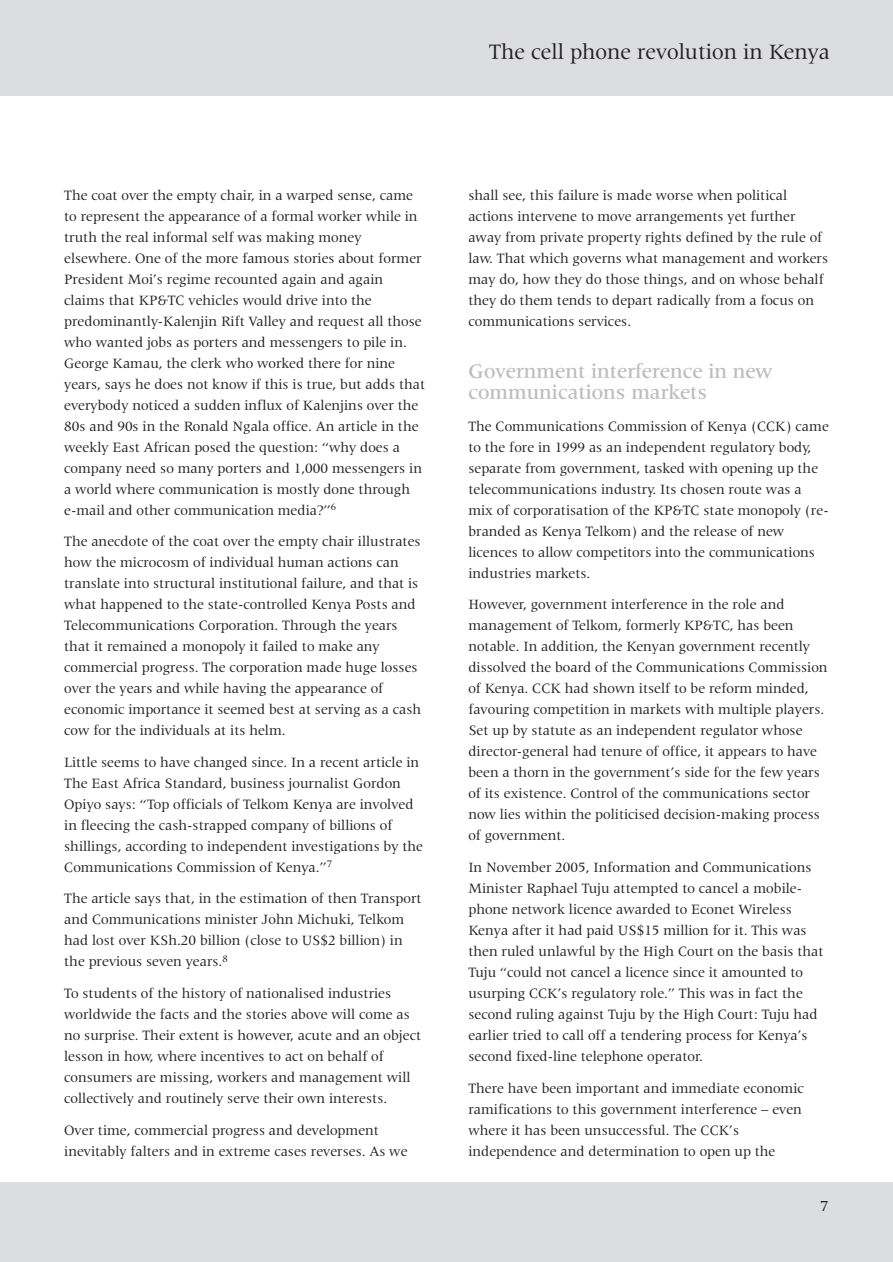
<style>
.page{position:relative;width:893px;height:1262px;background:#fff}
.page>*{position:absolute;margin:0;border:0;box-sizing:border-box;transform-origin:0 0}
.t1{font:22.5px "Latin 725 BT";color:#231f20}
.t2{font:500 21px/21px "Latin 725 BT";color:#bcbdc0}
.t3{font:15.75px "Latin 725 BT";color:#231f20}
.t4{font:14.7px/21px "Latin 725 BT";color:#231f20}
</style>
<div class="page">
<div style="left:0;top:1182px;width:892px;height:79px;background:#dcdddf"></div>
<div style="left:0;top:0;width:892px;height:96px;background:#dcdddf"></div>
<h1 class="t1" style="left:489px;top:42px;width:342px">The cell phone revolution in Kenya</h1>
<p class="t4" style="left:64px;top:185px;width:362px">The coat over the empty chair, in a warped sense, came to represent the appearance of a formal worker while in truth the real informal self was making money elsewhere. One of the more famous stories about former President Moi’s regime recounted again and again claims that KP&amp;TC vehicles would drive into the predominantly-Kalenjin Rift Valley and request all those who wanted jobs as porters and messengers to pile in.<br>George Kamau, the clerk who worked there for nine years, says he does not know if this is true, but adds that everybody noticed a sudden influx of Kalenjins over the 80s and 90s in the Ronald Ngala office. An article in the weekly East African posed the question: “why does a company need so many porters and 1,000 messengers in a world where communication is mostly done through e-mail and other communication media?”<sup>6</sup></p>
<p class="t4" style="left:64px;top:532px;width:358px">The anecdote of the coat over the empty chair illustrates how the microcosm of individual human actions can translate into structural institutional failure, and that is what happened to the state-controlled Kenya Posts and Telecommunications Corporation. Through the years that it remained a monopoly it failed to make any commercial progress. The corporation made huge losses over the years and while having the appearance of economic importance it seemed best at serving as a cash cow for the individuals at its helm.</p>
<p class="t4" style="left:64px;top:752px;width:360px">Little seems to have changed since. In a recent article in The East Africa Standard, business journalist Gordon Opiyo says: “Top officials of Telkom Kenya are involved in fleecing the cash-strapped company of billions of shillings, according to independent investigations by the Communications Commission of Kenya.”<sup>7</sup></p>
<p class="t4" style="left:64px;top:889px;width:359px">The article says that, in the estimation of then Transport and Communications minister John Michuki, Telkom had lost over KSh.20 billion (close to US$2 billion) in the previous seven years.<sup>8</sup></p>
<p class="t4" style="left:64px;top:983px;width:358px">To students of the history of nationalised industries worldwide the facts and the stories above will come as no surprise. Their extent is however, acute and an object lesson in how, where incentives to act on behalf of consumers are missing, workers and management will collectively and routinely serve their own interests.</p>
<p class="t4" style="left:64px;top:1120px;width:345px">Over time, commercial progress and development inevitably falters and in extreme cases reverses. As we</p>
<p class="t4" style="left:468px;top:185px;width:361px">shall see, this failure is made worse when political actions intervene to move arrangements yet further away from private property rights defined by the rule of law. That which governs what management and workers may do, how they do those things, and on whose behalf they do them tends to depart radically from a focus on communications services.</p>
<h2 class="t2" style="left:468px;top:363px;width:306px">Government interference in new communications markets</h2>
<p class="t4" style="left:468px;top:416px;width:362px">The Communications Commission of Kenya (CCK) came to the fore in 1999 as an independent regulatory body, separate from government, tasked with opening up the telecommunications industry. Its chosen route was a mix of corporatisation of the KP&amp;TC state monopoly (re&shy;branded as Kenya Telkom) and the release of new licences to allow competitors into the communications industries markets.</p>
<p class="t4" style="left:468px;top:595px;width:361px">However, government interference in the role and management of Telkom, formerly KP&amp;TC, has been notable. In addition, the Kenyan government recently dissolved the board of the Communications Commission of Kenya. CCK had shown itself to be reform minded, favouring competition in markets with multiple players.<br>Set up by statute as an independent regulator whose director-general had tenure of office, it appears to have been a thorn in the government’s side for the few years of its existence. Control of the communications sector now lies within the politicised decision-making process of government.</p>
<p class="t4" style="left:468px;top:857px;width:356px">In November 2005, Information and Communications Minister Raphael Tuju attempted to cancel a mobile&shy;phone network licence awarded to Econet Wireless Kenya after it had paid US$15 million for it. This was then ruled unlawful by the High Court on the basis that Tuju “could not cancel a licence since it amounted to usurping CCK’s regulatory role.” This was in fact the second ruling against Tuju by the High Court: Tuju had earlier tried to call off a tendering process for Kenya’s second fixed-line telephone operator.</p>
<p class="t4" style="left:468px;top:1078px;width:337px">There have been important and immediate economic ramifications to this government interference – even where it has been unsuccessful. The CCK’s independence and determination to open up the</p>
<p class="t3" style="left:820px;top:1199px;width:10px">7</p>
</div>
